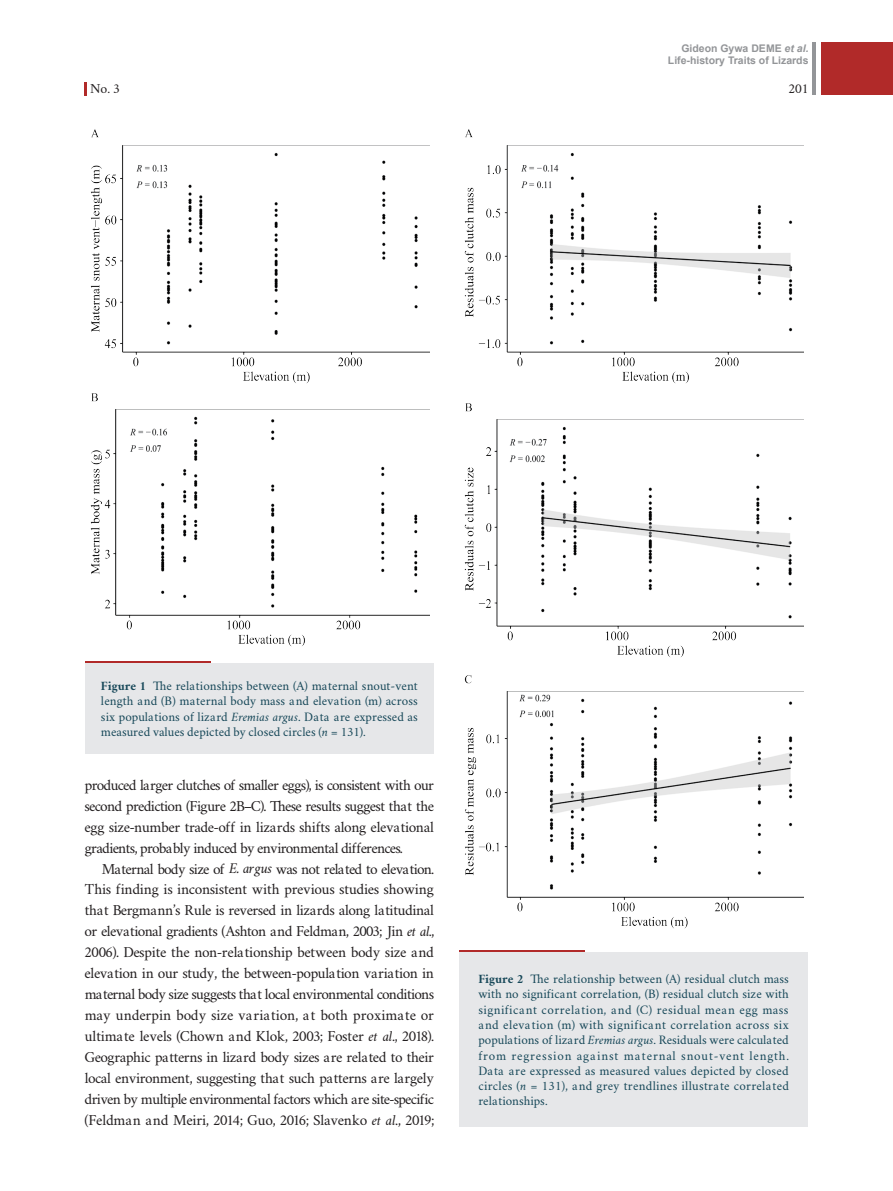
<style>
.page{position:relative;width:893px;height:1191px;background:#fff}
.page>*{position:absolute;margin:0;border:0;box-sizing:border-box;transform-origin:0 0}
.t1{font:15px/21px "Crimson";letter-spacing:-.035em;color:#231f20;text-align:justify}
.t2{font:13.5px "Crimson";color:#231f20}
.t3{font:12.75px/15.3px "Crimson";color:#174859;text-align:justify}
.t4{font:700 10.5px/12px "Arial";color:#939598;text-align:right}
.s1{font-style:italic}
.s2{font-weight:700}
</style>
<div class="page">
<div style="left:821px;top:43px;width:72px;height:52px;background:#b12a29"></div>
<hr style="left:813px;top:43px;width:3px;height:52px;background:#939598">
<svg style="left:84px;top:82px;width:3px;height:13px"></svg>
<img style="left:91px;top:129px;width:338px;height:255px">
<img style="left:90px;top:393px;width:339px;height:254px">
<div style="left:85px;top:661px;width:126px;height:5px;background:#b12a29"></div>
<div style="left:85px;top:663px;width:349px;height:91px;background:#e6e7e9"></div>
<img style="left:464px;top:129px;width:340px;height:255px">
<img style="left:464px;top:403px;width:340px;height:254px">
<img style="left:464px;top:675px;width:340px;height:254px">
<div style="left:459px;top:950px;width:126px;height:5px;background:#b12a29"></div>
<div style="left:459px;top:952px;width:349px;height:175px;background:#e6e7e9"></div>
<p class="t4" style="left:668px;top:42px;width:142px">Gideon Gywa DEME <span class="s1">et al.<br></span>Life-history Traits of Lizards</p>
<p class="t2" style="left:90px;top:80px;width:31px">No. 3</p>
<p class="t2" style="left:788px;top:80px;width:22px">201</p>
<p class="t3" style="left:101px;top:677px;width:318px"><span class="s2">Figure 1</span> The relationships between (A) maternal snout-vent length and (B) maternal body mass and elevation (m) across six populations of lizard <span class="s1">Eremias argus</span>. Data are expressed as measured values depicted by closed circles (<span class="s1">n</span> = 131).</p>
<p class="t1" style="left:85px;top:773px;width:351px">produced larger clutches of smaller eggs), is consistent with our second prediction (Figure 2B–C). These results suggest that the egg size-number trade-off in lizards shifts along elevational gradients, probably induced by environmental differences.</p>
<p class="t1" style="left:84px;top:857px;width:351px;text-indent:17px">Maternal body size of <span class="s1">E. argus</span> was not related to elevation.<br>This finding is inconsistent with previous studies showing that Bergmann’s Rule is reversed in lizards along latitudinal or elevational gradients (Ashton and Feldman, 2003; Jin <span class="s1">et al</span>., 2006). Despite the non-relationship between body size and elevation in our study, the between-population variation in maternal body size suggests that local environmental conditions may underpin body size variation, at both proximate or ultimate levels (Chown and Klok, 2003; Foster <span class="s1">et al</span>., 2018).<br>Geographic patterns in lizard body sizes are related to their local environment, suggesting that such patterns are largely driven by multiple environmental factors which are site-specific (Feldman and Meiri, 2014; Guo, 2016; Slavenko <span class="s1">et al</span>., 2019;</p>
<p class="t3" style="left:478px;top:970px;width:312px"><span class="s2">Figure 2</span> The relationship between (A) residual clutch mass with no significant correlation, (B) residual clutch size with significant correlation, and (C) residual mean egg mass and elevation (m) with significant correlation across six populations of lizard <span class="s1">Eremias argus</span>. Residuals were calculated from regression against maternal snout-vent length.<br>Data are expressed as measured values depicted by closed circles (<span class="s1">n</span> = 131), and grey trendlines illustrate correlated relationships.</p>
</div>
